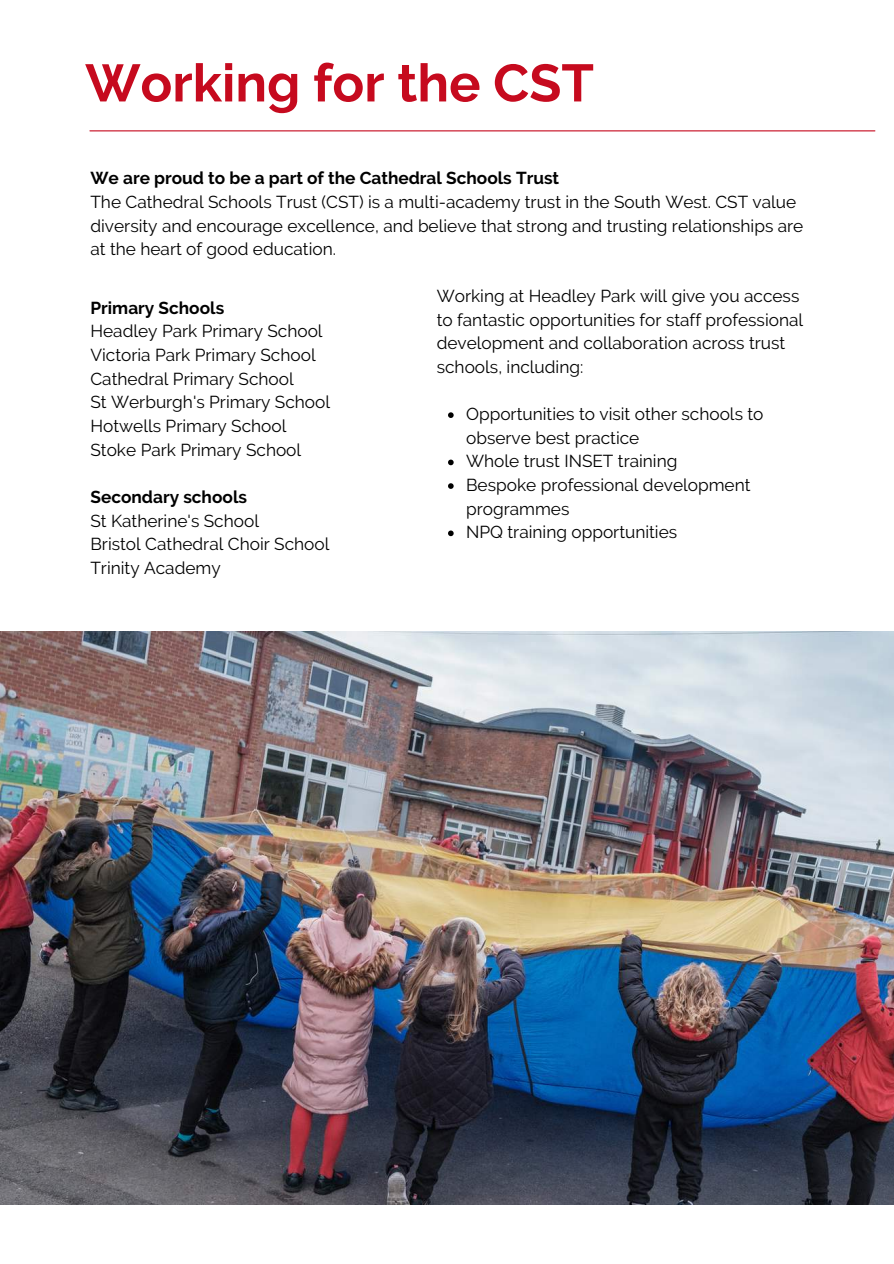
<style>
.page{position:relative;width:894px;height:1264px;background:#fff}
.page>*{position:absolute;margin:0;border:0;box-sizing:border-box;transform-origin:0 0}
.t1{font:700 52.5px "Raleway";color:#c60a1e}
.t2{font:17.25px/23.7px "Raleway";color:#000}
.t3{font:700 17.25px "Raleway";color:#000}
</style>
<div class="page">
<hr style="left:90px;top:130px;width:784px;height:1px;background:#c60a1e">
<img style="left:0;top:631px;width:893px;height:573px">
<svg style="left:448px;top:412px;width:5px;height:6px"></svg>
<svg style="left:448px;top:459px;width:5px;height:6px"></svg>
<svg style="left:448px;top:483px;width:5px;height:6px"></svg>
<svg style="left:448px;top:530px;width:5px;height:6px"></svg>
<h1 class="t1" style="left:85px;top:52px;width:510px">Working for the CST</h1>
<p class="t3" style="left:90px;top:168px;width:470px">We are proud to be a part of the Cathedral Schools Trust</p>
<p class="t2" style="left:90px;top:190px;width:714px">The Cathedral Schools Trust (CST) is a multi-academy trust in the South West. CST value diversity and encourage excellence, and believe that strong and trusting relationships are at the heart of good education.</p>
<p class="t3" style="left:90px;top:297px;width:135px">Primary Schools</p>
<p class="t2" style="left:90px;top:319px;width:241px">Headley Park Primary School<br>Victoria Park Primary School<br>Cathedral Primary School<br>St Werburgh's Primary School<br>Hotwells Primary School<br>Stoke Park Primary School</p>
<p class="t3" style="left:90px;top:486px;width:158px">Secondary schools</p>
<p class="t2" style="left:90px;top:508px;width:240px">St Katherine's School<br>Bristol Cathedral Choir School<br>Trinity Academy</p>
<p class="t2" style="left:436px;top:284px;width:368px">Working at Headley Park will give you access to fantastic opportunities for staff professional development and collaboration across trust schools, including:</p>
<p class="t2" style="left:466px;top:402px;width:299px">Opportunities to visit other schools to observe best practice<br>Whole trust INSET training<br>Bespoke professional development programmes<br>NPQ training opportunities</p>
</div>
